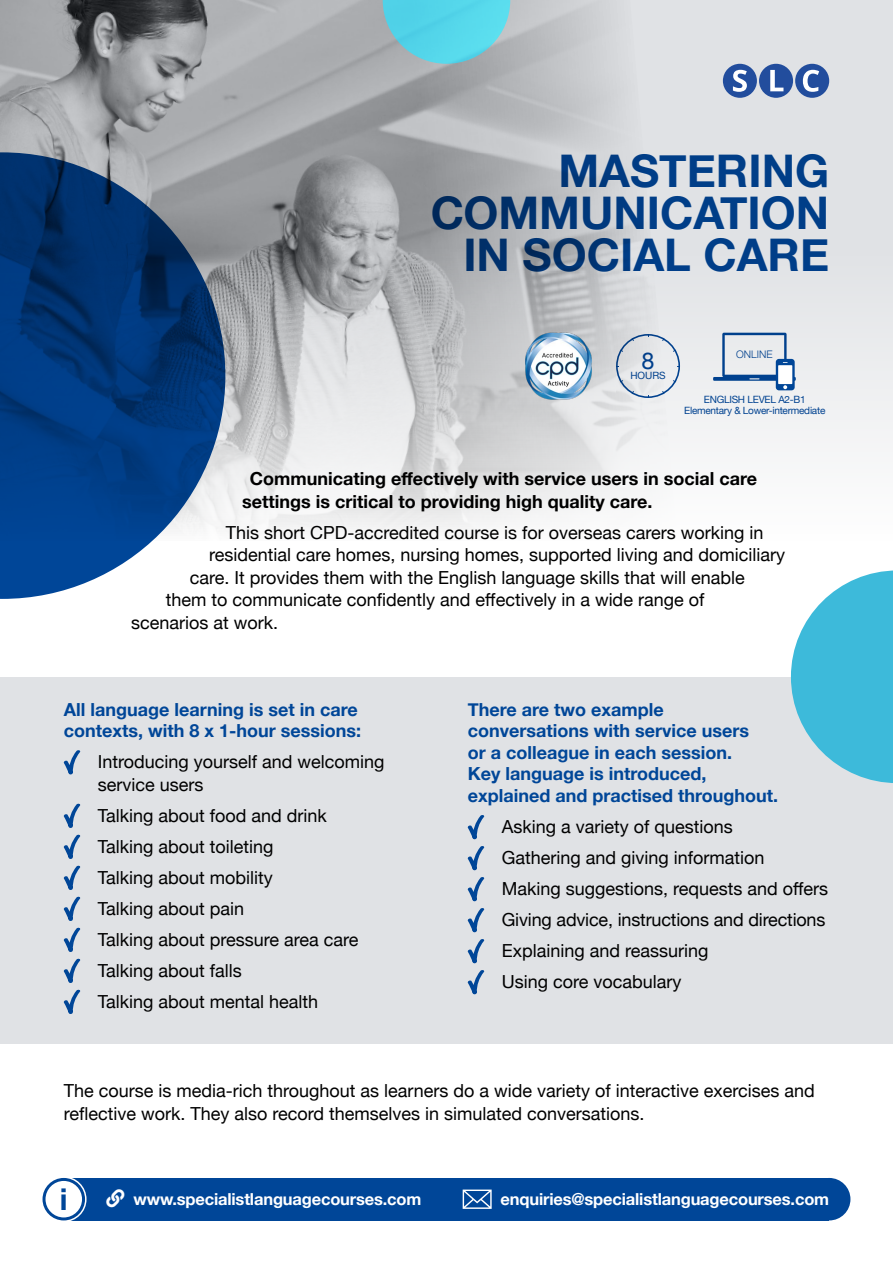
<style>
.page{position:relative;width:893px;height:1263px;background:#fff}
.page>*{position:absolute;margin:0;border:0;box-sizing:border-box;transform-origin:0 0}
.t1{font:700 45px/42px "Helvetica Neue";color:#004698;text-align:right}
.t2{font:700 30px "Helvetica Neue";color:#004698}
.t3{font:23.4px "Helvetica Neue";color:#004698}
.t4{font:18px/31px "Helvetica Neue";color:#000}
.t5{font:700 18px/21.6px "Helvetica Neue";color:#004698}
.t6{font:700 18px/22.5px "Helvetica Neue";color:#000}
.t7{font:700 16.5px "Helvetica Neue";letter-spacing:-.01em;color:#fff}
.t8{font:300 10.35px "Helvetica Neue";color:#004698}
.t9{font:10.05px/11.1px "Helvetica Neue";letter-spacing:-.025em;color:#004698;text-align:center}
</style>
<div class="page">
<div style="left:0;top:0;width:893px;height:540px;background:linear-gradient(to bottom,#d8dbdf,#f7f8f9)"></div>
<img style="left:0;top:0;width:677px;height:540px">
<svg style="left:383px;top:0;width:127px;height:64px"></svg>
<div style="left:64px;top:1178px;width:765px;height:42px;background:#004698"></div>
<svg style="left:41px;top:1176px;width:46px;height:46px"></svg>
<div style="left:44px;top:1179px;width:40px;height:40px;background:#fff;border-radius:50%"></div>
<div style="left:43px;top:1178px;width:42px;height:42px;border:3px solid #004698;border-radius:50%"></div>
<div style="left:808px;top:1178px;width:42px;height:42px;background:#004698;border-radius:50%"></div>
<svg style="left:463px;top:1189px;width:29px;height:20px"></svg>
<div style="left:723px;top:64px;width:34px;height:34px;background:#224d9d;border-radius:50%"></div>
<svg style="left:733px;top:70px;width:14px;height:22px"></svg>
<div style="left:759px;top:64px;width:34px;height:34px;background:#224d9d;border-radius:50%"></div>
<svg style="left:770px;top:70px;width:13px;height:21px"></svg>
<div style="left:795px;top:64px;width:34px;height:34px;background:#224d9d;border-radius:50%"></div>
<svg style="left:803px;top:70px;width:16px;height:22px"></svg>
<svg style="left:0;top:152px;width:225px;height:447px"></svg>
<svg style="left:616px;top:334px;width:64px;height:64px"></svg>
<hr style="left:648px;top:334px;width:1px;height:64px;background:#004698">
<hr style="left:616px;top:365px;width:64px;height:1px;background:#004698">
<svg style="left:620px;top:338px;width:56px;height:56px"></svg>
<div style="left:619px;top:337px;width:58px;height:58px;background:linear-gradient(to right,#dddee0,#eeeff1);border-radius:50%"></div>
<svg style="left:713px;top:377px;width:83px;height:4px"></svg>
<img style="left:521px;top:329px;width:75px;height:74px">
<svg style="left:722px;top:333px;width:73px;height:57px"></svg>
<div style="left:0;top:677px;width:893px;height:366px;background:#e0e2e5"></div>
<svg style="left:791px;top:570px;width:102px;height:213px"></svg>
<svg style="left:63px;top:750px;width:18px;height:25px"></svg>
<svg style="left:63px;top:803px;width:18px;height:211px"></svg>
<svg style="left:467px;top:815px;width:18px;height:180px"></svg>
<h1 class="t1" style="left:430px;top:151px;width:401px">MASTERING<br>COMMUNICATION<br>IN SOCIAL CARE</h1>
<p class="t3" style="left:641px;top:344px;width:15px">8</p>
<p class="t9" style="left:630px;top:371px;width:37px">HOURS</p>
<p class="t8" style="left:736px;top:346px;width:38px">ONLINE</p>
<p class="t9" style="left:684px;top:394px;width:143px">ENGLISH LEVEL A2-B1<br>Elementary &amp; Lower-intermediate</p>
<p class="t6" style="left:242px;top:468px;width:516px;text-indent:8px">Communicating effectively with service users in social care settings is critical to providing high quality care.</p>
<p class="t4" style="left:226px;top:518px;width:539px">This short CPD-accredited course is for overseas carers working in</p>
<p class="t4" style="left:209px;top:540px;width:577px">residential care homes, nursing homes, supported living and domiciliary</p>
<p class="t4" style="left:190px;top:563px;width:557px">care. It provides them with the English language skills that will enable</p>
<p class="t4" style="left:166px;top:585px;width:540px">them to communicate confidently and effectively in a wide range of</p>
<p class="t4" style="left:131px;top:608px;width:148px">scenarios at work.</p>
<p class="t5" style="left:64px;top:699px;width:299px">All language learning is set in care contexts, with 8 x 1-hour sessions:</p>
<p class="t4" style="left:98px;top:752px;width:288px;line-height:22.5px">Introducing yourself and welcoming service users</p>
<p class="t4" style="left:98px;top:801px;width:262px">Talking about food and drink<br>Talking about toileting<br>Talking about mobility<br>Talking about pain<br>Talking about pressure area care<br>Talking about falls<br>Talking about mental health</p>
<p class="t5" style="left:468px;top:699px;width:312px">There are two example conversations with service users<br>or a colleague in each session.<br>Key language is introduced, explained and practised throughout.</p>
<p class="t4" style="left:502px;top:812px;width:328px">Asking a variety of questions<br>Gathering and giving information<br>Making suggestions, requests and offers Giving advice, instructions and directions Explaining and reassuring<br>Using core vocabulary</p>
<p class="t4" style="left:64px;top:1080px;width:753px;line-height:22.5px">The course is media-rich throughout as learners do a wide variety of interactive exercises and reflective work. They also record themselves in simulated conversations.</p>
<h2 class="t2" style="left:60px;top:1175px;width:9px">i</h2>
<p class="t7" style="left:134px;top:1186px;width:289px">www.specialistlanguagecourses.com</p>
<p class="t7" style="left:501px;top:1186px;width:330px">enquiries@specialistlanguagecourses.com</p>
</div>
